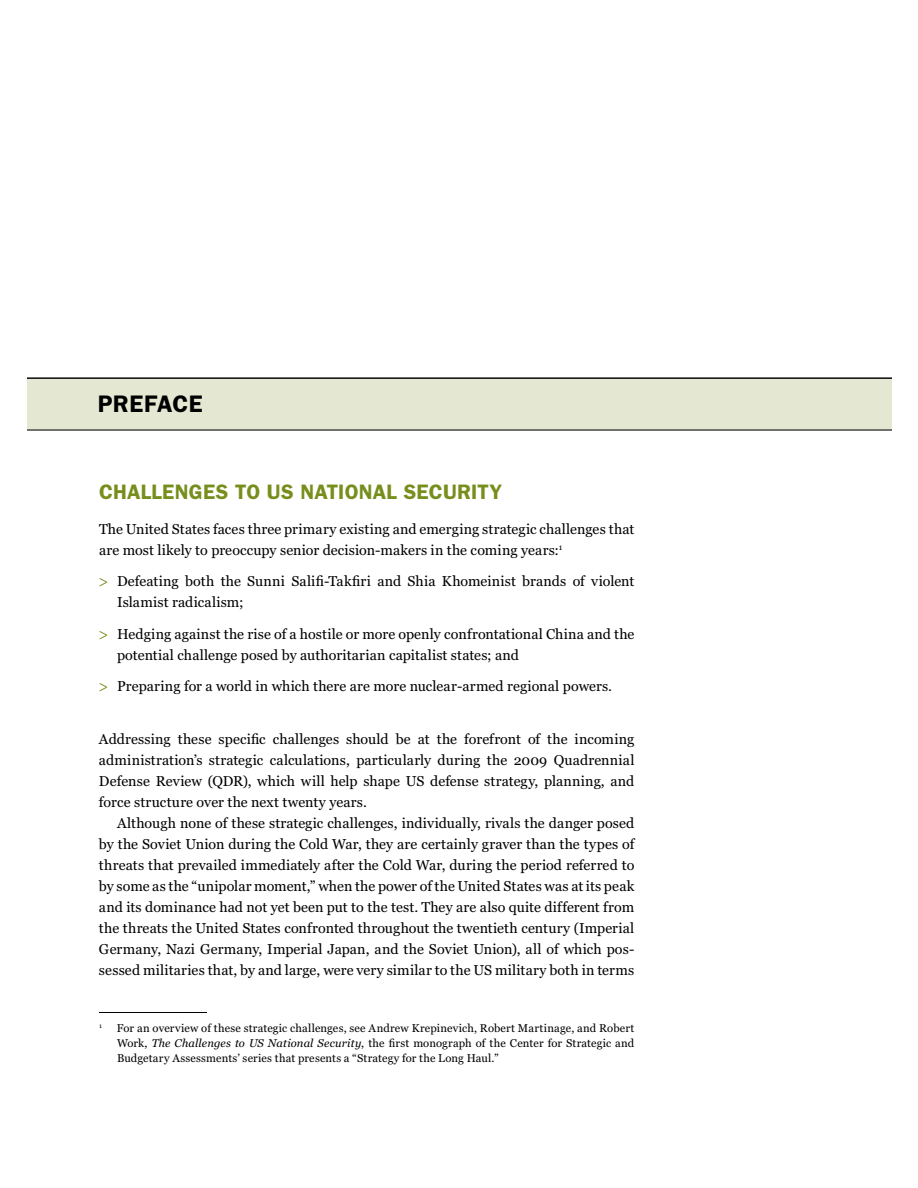
<style>
.page{position:relative;width:918px;height:1188px;background:#fff}
.page>*{position:absolute;margin:0;border:0;box-sizing:border-box;transform-origin:0 0}
.t1{font:600 24px "ITC Franklin Gothic Std";letter-spacing:.02em;color:#000}
.t2{font:600 21px "ITC Franklin Gothic Std";letter-spacing:.01em;color:#778e1d}
.t3{font:14.25px/21px "Georgia";letter-spacing:.01em;color:#000}
.t4{font:11.25px/15px "Georgia";letter-spacing:.015em;color:#000;text-align:justify}
.t5{font:6.6px "Georgia";color:#000}
.s1{font-family:"Bodoni Std";font-size:15.75px;color:#778e1d}
.s2{font-style:italic}
</style>
<div class="page">
<hr style="left:99px;top:1012px;width:108px;height:1px;background:#000">
<div style="left:27px;top:378px;width:864px;height:52px;background:#e4e8d2"></div>
<h1 class="t1" style="left:98px;top:395px;width:107px">PREFACE</h1>
<h2 class="t2" style="left:99px;top:484px;width:405px">CHALLENGES TO US NATIONAL SECURITY</h2>
<p class="t3" style="left:99px;top:519px;width:537px">The United States faces three primary existing and emerging strategic challenges that are most likely to preoccupy senior decision-makers in the coming years:<sup>1</sup></p>
<p class="t3" style="left:117px;top:572px;width:519px;text-indent:-18px"><span class="s1">&gt;</span> Defeating both the Sunni Salifi-Takfiri and Shia Khomeinist brands of violent<br>Islamist radicalism;</p>
<p class="t3" style="left:117px;top:624px;width:519px;text-indent:-18px"><span class="s1">&gt;</span> Hedging against the rise of a hostile or more openly confrontational China and the potential challenge posed by authoritarian capitalist states; and</p>
<p class="t3" style="left:99px;top:677px;width:515px"><span class="s1">&gt;</span> Preparing for a world in which there are more nuclear-armed regional powers.</p>
<p class="t3" style="left:99px;top:729px;width:537px;text-align:justify">Addressing these specific challenges should be at the forefront of the incoming administration’s strategic calculations, particularly during the 2009 Quadrennial Defense Review (QDR), which will help shape US defense strategy, planning, and force structure over the next twenty years.</p>
<p class="t3" style="left:99px;top:813px;width:537px;text-align:justify;text-indent:18px">Although none of these strategic challenges, individually, rivals the danger posed by the Soviet Union during the Cold War, they are certainly graver than the types of threats that prevailed immediately after the Cold War, during the period referred to by some as the “unipolar moment,” when the power of the United States was at its peak and its dominance had not yet been put to the test. They are also quite different from the threats the United States confronted throughout the twentieth century (Imperial Germany, Nazi Germany, Imperial Japan, and the Soviet Union), all of which pos&shy;sessed militaries that, by and large, were very similar to the US military both in terms</p>
<p class="t5" style="left:99px;top:1023px;width:4px">1</p>
<p class="t4" style="left:117px;top:1021px;width:519px">For an overview of these strategic challenges, see Andrew Krepinevich, Robert Martinage, and Robert Work, <span class="s2">The Challenges to US National Security</span>, the first monograph of the Center for Strategic and Budgetary Assessments’ series that presents a “Strategy for the Long Haul.”</p>
</div>
